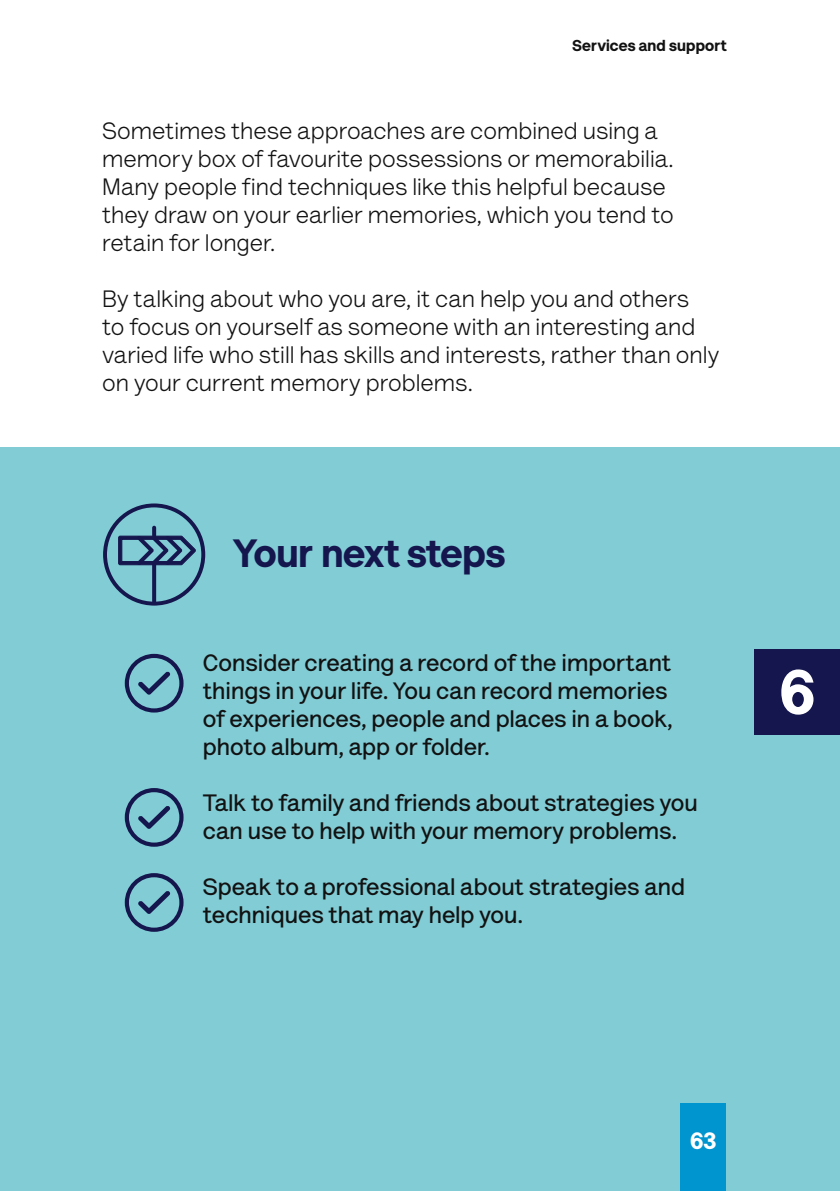
<style>
.page{position:relative;width:840px;height:1191px;background:#fff}
.page>*{position:absolute;margin:0;border:0;box-sizing:border-box;transform-origin:0 0}
.Headline_3{font:900 40px "AS Lettera Text";letter-spacing:-.005em;color:#15164d}
.t1{font:24px/28px "AS Lettera Text";color:#121212}
.Body_text{font:700 24px/28px "AS Lettera Text";color:#121212}
.t2{font:900 24px "AS Lettera Text";color:#fff}
.t3{font:900 16px "AS Lettera Text";letter-spacing:.015em;color:#121212}
</style>
<div class="page">
<div style="left:0;top:447px;width:839px;height:744px;background:#81ccd5"></div>
<div style="left:754px;top:649px;width:85px;height:85px;background:#15164d"></div>
<svg style="left:781px;top:669px;width:32px;height:45px"></svg>
<div style="left:680px;top:1103px;width:45px;height:88px;background:#0095cf"></div>
<svg style="left:124px;top:653px;width:60px;height:60px"></svg>
<svg style="left:124px;top:788px;width:60px;height:59px"></svg>
<svg style="left:103px;top:503px;width:102px;height:102px"></svg>
<svg style="left:124px;top:873px;width:60px;height:59px"></svg>
<p class="t3" style="left:572px;top:32px;width:155px">Services and support</p>
<p class="t1" style="left:102px;top:115px;width:572px">Sometimes these approaches are combined using a memory box of favourite possessions or memorabilia.<br>Many people find techniques like this helpful because they draw on your earlier memories, which you tend to retain for longer.</p>
<p class="t1" style="left:102px;top:283px;width:618px">By talking about who you are, it can help you and others<br>to focus on yourself as someone with an interesting and varied life who still has skills and interests, rather than only on your current memory problems.</p>
<p class="Headline_3" style="left:233px;top:520px;width:273px">Your next steps</p>
<p class="Body_text" style="left:203px;top:647px;width:471px">Consider creating a record of the important things in your life. You can record memories of experiences, people and places in a book, photo album, app or folder.</p>
<p class="Body_text" style="left:203px;top:787px;width:496px">Talk to family and friends about strategies you can use to help with your memory problems.</p>
<p class="Body_text" style="left:203px;top:871px;width:483px">Speak to a professional about strategies and techniques that may help you.</p>
<p class="t2" style="left:689px;top:1120px;width:28px">63</p>
</div>
